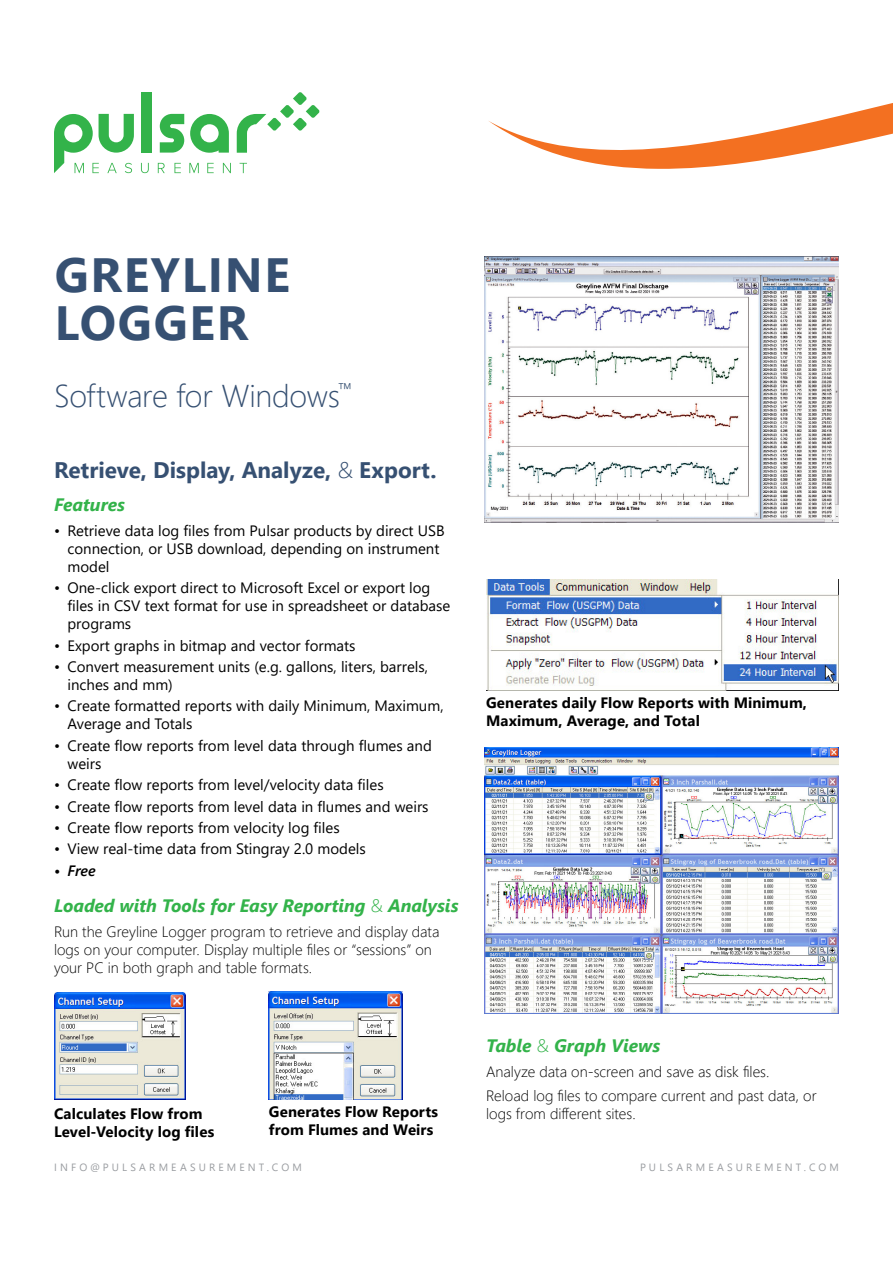
<style>
.page{position:relative;width:893px;height:1263px;background:#fff}
.page>*{position:absolute;margin:0;border:0;box-sizing:border-box;transform-origin:0 0}
.t1{font:700 48px/48px "Segoe UI";letter-spacing:.035em;color:#365072}
.t2{font:300 31.5px "Segoe UI";letter-spacing:-.01em;color:#365072}
.t3{font:700 22.5px "Segoe UI";color:#365072}
.t4{font:italic 700 18px "Segoe UI";color:#33b34a}
.t5{font:15px/18px "Segoe UI";color:#000}
.t6{font:300 15px/18px "Segoe UI";color:#000}
.t7{font:700 15px/18px "Segoe UI";letter-spacing:.01em;color:#000}
.t8{font:italic 600 15px "Segoe UI";color:#000}
.t9{font:10.5px "Segoe UI";letter-spacing:.3em;color:#999ca0}
.s1{font-weight:300}
.s2{font-weight:300;font-style:normal}
</style>
<div class="page">
<svg style="left:489px;top:103px;width:404px;height:66px"></svg>
<div style="left:142px;top:92px;width:10px;height:61px;background:#33b34a"></div>
<svg style="left:160px;top:114px;width:24px;height:39px"></svg>
<svg style="left:190px;top:114px;width:39px;height:39px"></svg>
<svg style="left:237px;top:92px;width:82px;height:61px"></svg>
<svg style="left:54px;top:114px;width:80px;height:59px"></svg>
<svg style="left:141px;top:163px;width:8px;height:10px"></svg>
<svg style="left:158px;top:163px;width:7px;height:10px"></svg>
<svg style="left:174px;top:163px;width:7px;height:10px"></svg>
<svg style="left:189px;top:163px;width:10px;height:10px"></svg>
<svg style="left:207px;top:163px;width:7px;height:10px"></svg>
<svg style="left:223px;top:163px;width:8px;height:10px"></svg>
<svg style="left:240px;top:163px;width:7px;height:10px"></svg>
<img style="left:484px;top:257px;width:355px;height:266px">
<img style="left:484px;top:748px;width:355px;height:266px">
<img style="left:54px;top:992px;width:132px;height:108px">
<img style="left:269px;top:991px;width:134px;height:108px">
<img style="left:486px;top:580px;width:353px;height:111px">
<h1 class="t1" style="left:55px;top:247px;width:237px">GREYLINE<br>LOGGER</h1>
<h2 class="t2" style="left:54px;top:366px;width:300px">Software for Windows<sup>™</sup></h2>
<h3 class="t3" style="left:54px;top:449px;width:384px">Retrieve, Display, Analyze, <span class="s1">&amp;</span> Export.</h3>
<p class="t4" style="left:54px;top:488px;width:73px">Features</p>
<p class="t5" style="left:68px;top:520px;width:379px;text-indent:-14px">• Retrieve data log files from Pulsar products by direct USB connection, or USB download, depending on instrument model</p>
<p class="t5" style="left:68px;top:578px;width:384px;text-indent:-14px">• One-click export direct to Microsoft Excel or export log files in CSV text format for use in spreadsheet or database programs</p>
<p class="t5" style="left:54px;top:635px;width:303px">• Export graphs in bitmap and vector formats</p>
<p class="t5" style="left:68px;top:656px;width:362px;text-indent:-14px">• Convert measurement units (e.g. gallons, liters, barrels, inches and mm)</p>
<p class="t5" style="left:68px;top:696px;width:378px;text-indent:-14px">• Create formatted reports with daily Minimum, Maximum,<br>Average and Totals</p>
<p class="t5" style="left:68px;top:735px;width:366px;text-indent:-14px">• Create flow reports from level data through flumes and weirs</p>
<p class="t5" style="left:54px;top:774px;width:331px">• Create flow reports from level/velocity data files</p>
<p class="t5" style="left:54px;top:796px;width:376px">• Create flow reports from level data in flumes and weirs</p>
<p class="t5" style="left:54px;top:817px;width:287px">• Create flow reports from velocity log files</p>
<p class="t5" style="left:54px;top:839px;width:313px">• View real-time data from Stingray 2.0 models</p>
<p class="t8" style="left:54px;top:856px;width:43px">• Free</p>
<p class="t4" style="left:54px;top:889px;width:406px">Loaded with Tools for Easy Reporting <span class="s2">&amp;</span> Analysis</p>
<p class="t6" style="left:54px;top:921px;width:387px">Run the Greyline Logger program to retrieve and display data logs on your computer. Display multiple files or “sessions” on your PC in both graph and table formats.</p>
<p class="t7" style="left:54px;top:1103px;width:162px">Calculates Flow from<br>Level-Velocity log files</p>
<p class="t7" style="left:269px;top:1102px;width:171px">Generates Flow Reports from Flumes and Weirs</p>
<p class="t7" style="left:486px;top:693px;width:322px">Generates daily Flow Reports with Minimum,<br>Maximum, Average, and Total</p>
<p class="t4" style="left:486px;top:1028px;width:176px">Table <span class="s2">&amp;</span> Graph Views</p>
<p class="t6" style="left:486px;top:1057px;width:332px;line-height:24.8px">Analyze data on-screen and save as disk files.<br>Reload log files to compare current and past data, or</p>
<p class="t6" style="left:486px;top:1104px;width:151px">logs from different sites.</p>
<p class="t9" style="left:54px;top:1157px;width:249px">INFO@PULSARMEASUREMENT.COM</p>
<p class="t9" style="left:640px;top:1157px;width:200px">PULSARMEASUREMENT.COM</p>
</div>
